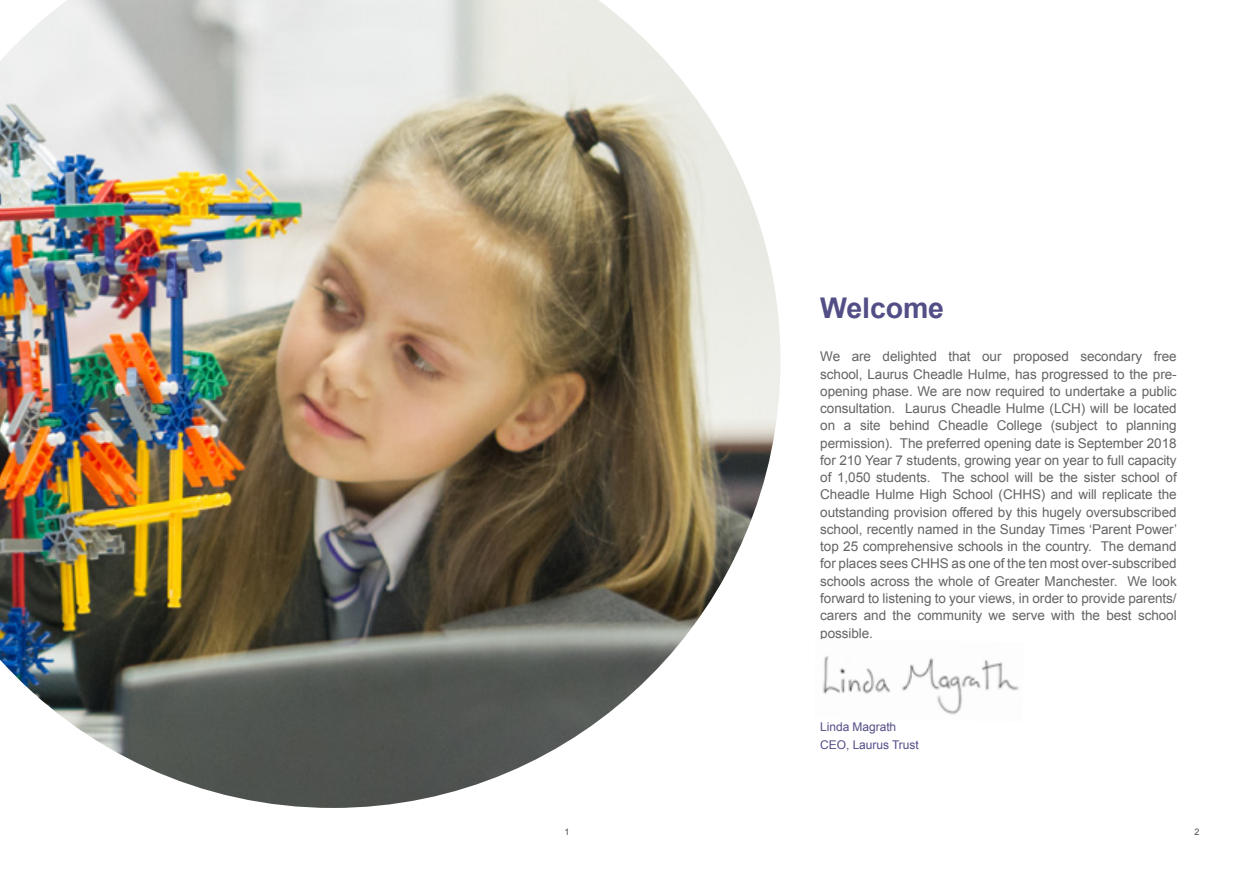
<style>
.page{position:relative;width:1259px;height:893px;background:#fff}
.page>*{position:absolute;margin:0;border:0;box-sizing:border-box;transform-origin:0 0}
.t1{font:700 28.5px "Arial";letter-spacing:-.005em;color:#524e86}
.t2{font:13.5px/17.2px "Arial";letter-spacing:-.005em;color:#636466;text-align:justify}
.t3{font:12px/18px "Arial";letter-spacing:-.005em;color:#524e86}
.t4{font:9px "Arial";color:#4d4d4f}
</style>
<div class="page">
<img style="left:0;top:0;width:780px;height:808px">
<img style="left:823px;top:656px;width:196px;height:59px">
<h1 class="t1" style="left:820px;top:290px;width:125px">Welcome</h1>
<p class="t2" style="left:820px;top:348px;width:358px">We are delighted that our proposed secondary free school, Laurus Cheadle Hulme, has progressed to the pre&shy;opening phase. We are now required to undertake a public consultation. Laurus Cheadle Hulme (LCH) will be located on a site behind Cheadle College (subject to planning permission). The preferred opening date is September 2018 for 210 Year 7 students, growing year on year to full capacity of 1,050 students. The school will be the sister school of Cheadle Hulme High School (CHHS) and will replicate the outstanding provision offered by this hugely oversubscribed school, recently named in the Sunday Times ‘Parent Power’ top 25 comprehensive schools in the country. The demand for places sees CHHS as one of the ten most over-subscribed schools across the whole of Greater Manchester. We look forward to listening to your views, in order to provide parents/ carers and the community we serve with the best school possible.</p>
<p class="t3" style="left:820px;top:718px;width:100px">Linda Magrath<br>CEO, Laurus Trust</p>
<p class="t4" style="left:564px;top:826px;width:7px">1</p>
<p class="t4" style="left:1194px;top:826px;width:7px">2</p>
</div>
